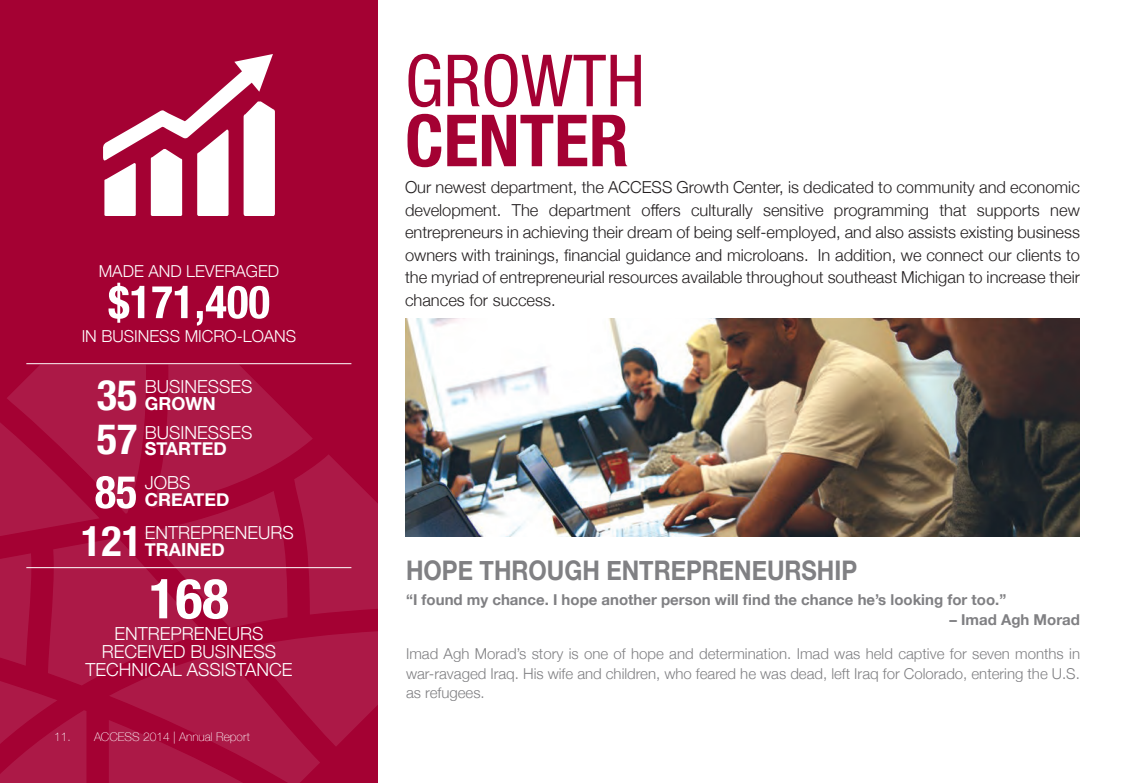
<style>
.page{position:relative;width:1134px;height:783px;background:#fff}
.page>*{position:absolute;margin:0;border:0;box-sizing:border-box;transform-origin:0 0}
.t1{font:condensed 72px "Helvetica Neue";color:#a40133}
.t2{font:700 condensed 72px "Helvetica Neue";color:#a40133}
.numbers{font:700 condensed 55.35px "Helvetica Neue";color:#fff}
.numbers-2{font:700 condensed 42.15px "Helvetica Neue";color:#fff}
.t3{font:700 27px "Helvetica Neue";color:#808083;scale:.87 1}
.numbers-3{font:300 18px/16.5px "Helvetica Neue";color:#fff}
.numbers-4{font:700 18px "Helvetica Neue";color:#fff}
.Program_Description{font:300 16.5px/22.5px "Helvetica Neue";color:#231f20;text-align:justify}
.numbers-5{font:300 16.5px "Helvetica Neue";color:#fff}
.stories_page_1{font:300 15px/19.5px "Helvetica Neue";color:#808083;text-align:justify}
.stories_page_1-2{font:700 15px "Helvetica Neue";color:#808083}
.t4{font:100 12px "Helvetica Neue";color:#fff}
.s1{font-weight:700}
</style>
<div class="page">
<div style="left:0;top:0;width:378px;height:783px;background:#a40133"></div>
<img style="left:405px;top:318px;width:675px;height:219px">
<svg style="left:103px;top:54px;width:172px;height:162px"></svg>
<svg style="left:109px;top:283px;width:160px;height:43px"></svg>
<svg style="left:0;top:364px;width:378px;height:419px"></svg>
<hr style="left:26px;top:567px;width:325px;height:1px;background:#fff">
<hr style="left:26px;top:363px;width:325px;height:1px;background:#fff">
<p class="numbers-5" style="left:99px;top:257px;width:182px">MADE AND LEVERAGED</p>
<p class="numbers-5" style="left:82px;top:322px;width:216px">IN BUSINESS MICRO-LOANS</p>
<p class="numbers-2" style="left:97px;top:369px;width:42px">35</p>
<p class="numbers-3" style="left:145px;top:377px;width:109px">BUSINESSES</p>
<p class="numbers-4" style="left:145px;top:389px;width:72px">GROWN</p>
<p class="numbers-2" style="left:97px;top:413px;width:42px">57</p>
<p class="numbers-3" style="left:145px;top:423px;width:109px">BUSINESSES<br><span class="s1">STARTED</span></p>
<p class="numbers-3" style="left:145px;top:474px;width:47px">JOBS</p>
<p class="numbers-4" style="left:145px;top:485px;width:86px">CREATED</p>
<p class="numbers-2" style="left:81px;top:515px;width:62px">121</p>
<p class="numbers-3" style="left:145px;top:523px;width:151px">ENTREPRENEURS<br><span class="s1">TRAINED</span></p>
<p class="numbers" style="left:149px;top:565px;width:81px">168</p>
<p class="numbers-3" style="left:114px;top:624px;width:151px">ENTREPRENEURS</p>
<p class="numbers-3" style="left:102px;top:642px;width:176px">RECEIVED BUSINESS</p>
<p class="numbers-3" style="left:86px;top:660px;width:208px">TECHNICAL ASSISTANCE</p>
<p class="t4" style="left:54px;top:727px;width:197px">11. ACCESS 2014 | Annual Report</p>
<p class="t1" style="left:405px;top:39px;width:242px">GROWTH</p>
<p class="t2" style="left:405px;top:97px;width:225px">CENTER</p>
<p class="Program_Description" style="left:405px;top:175px;width:677px">Our newest department, the ACCESS Growth Center, is dedicated to community and economic development. The department offers culturally sensitive programming that supports new entrepreneurs in achieving their dream of being self-employed, and also assists existing business owners with trainings, financial guidance and microloans. In addition, we connect our clients to the myriad of entrepreneurial resources available throughout southeast Michigan to increase their chances for success.</p>
<p class="t3" style="left:406px;top:550px;width:520px">HOPE THROUGH ENTREPRENEURSHIP</p>
<p class="stories_page_1-2" style="left:406px;top:588px;width:602px">“I found my chance. I hope another person will find the chance he’s looking for too.”</p>
<p class="stories_page_1-2" style="left:949px;top:607px;width:132px">– Imad Agh Morad</p>
<p class="stories_page_1" style="left:406px;top:643px;width:675px">Imad Agh Morad’s story is one of hope and determination. Imad was held captive for seven months in war-ravaged Iraq. His wife and children, who feared he was dead, left Iraq for Colorado, entering the U.S. as refugees.</p>
</div>
